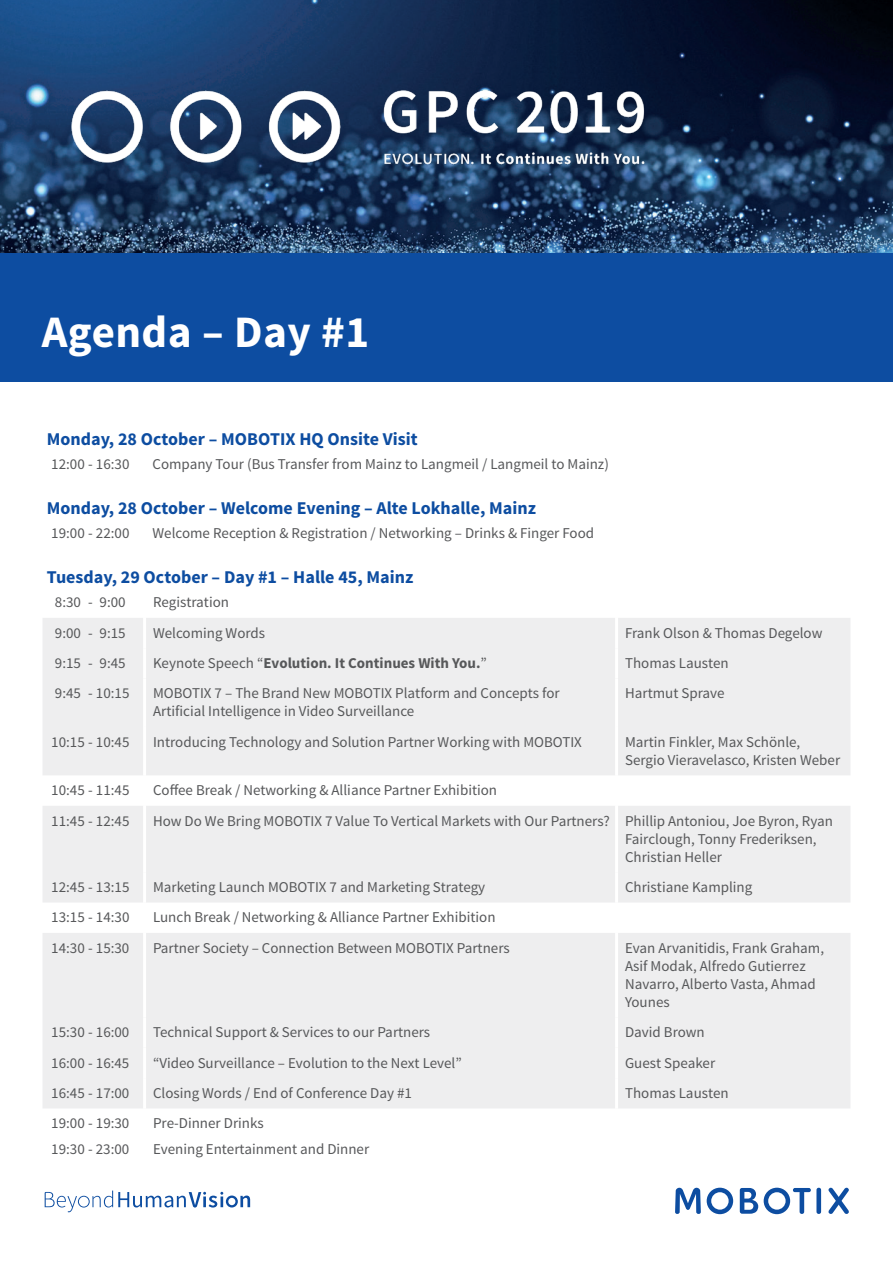
<style>
.page{position:relative;width:893px;height:1263px;background:#fff}
.page>*{position:absolute;margin:0;border:0;box-sizing:border-box;transform-origin:0 0}
.t1{font:700 45px "Source Sans Pro";letter-spacing:.01em;color:#fff}
.t2{font:700 18px "Source Sans Pro";color:#0d4da1}
.t3{font:15px/18px "Source Sans Pro";color:#57585a}
.t4{font:700 15px "Source Sans Pro";color:#57585a}
.s1{font-weight:400}
</style>
<div class="page">
<svg style="left:675px;top:1188px;width:26px;height:26px"></svg>
<svg style="left:740px;top:1188px;width:18px;height:26px"></svg>
<div style="left:816px;top:1188px;width:5px;height:26px;background:#0d4da1;border-radius:2px"></div>
<svg style="left:828px;top:1188px;width:21px;height:26px"></svg>
<svg style="left:707px;top:1188px;width:26px;height:26px"></svg>
<svg style="left:764px;top:1188px;width:47px;height:26px"></svg>
<svg style="left:45px;top:1190px;width:205px;height:22px"></svg>
<img style="left:0;top:0;width:893px;height:253px">
<svg style="left:43px;top:618px;width:807px;height:284px;background:#efeff0"></svg>
<div style="left:43px;top:933px;width:807px;height:175px;background:#eeeeef"></div>
<hr style="left:143px;top:618px;width:3px;height:30px;background:#fff">
<hr style="left:615px;top:618px;width:3px;height:30px;background:#fff">
<hr style="left:143px;top:648px;width:3px;height:31px;background:#fff">
<hr style="left:615px;top:648px;width:3px;height:31px;background:#fff">
<hr style="left:143px;top:679px;width:3px;height:48px;background:#fff">
<hr style="left:615px;top:679px;width:3px;height:48px;background:#fff">
<hr style="left:143px;top:727px;width:3px;height:48px;background:#fff">
<hr style="left:615px;top:727px;width:3px;height:48px;background:#fff">
<hr style="left:143px;top:775px;width:3px;height:31px;background:#fff">
<hr style="left:615px;top:775px;width:3px;height:31px;background:#fff">
<hr style="left:143px;top:806px;width:3px;height:66px;background:#fff">
<hr style="left:615px;top:806px;width:3px;height:66px;background:#fff">
<hr style="left:143px;top:872px;width:3px;height:30px;background:#fff">
<hr style="left:615px;top:872px;width:3px;height:30px;background:#fff">
<hr style="left:143px;top:933px;width:3px;height:84px;background:#fff">
<hr style="left:615px;top:933px;width:3px;height:84px;background:#fff">
<hr style="left:143px;top:1017px;width:3px;height:31px;background:#fff">
<hr style="left:615px;top:1017px;width:3px;height:31px;background:#fff">
<hr style="left:143px;top:1048px;width:3px;height:30px;background:#fff">
<hr style="left:615px;top:1048px;width:3px;height:30px;background:#fff">
<hr style="left:143px;top:1078px;width:3px;height:30px;background:#fff">
<hr style="left:615px;top:1078px;width:3px;height:30px;background:#fff">
<div style="left:0;top:253px;width:893px;height:128px;background:#0d4da1"></div>
<img style="left:65px;top:84px;width:285px;height:85px">
<img style="left:376px;top:78px;width:279px;height:98px">
<h1 class="t1" style="left:42px;top:303px;width:329px">Agenda – Day #1</h1>
<p class="t2" style="left:47px;top:428px;width:372px">Monday, 28 October – MOBOTIX HQ Onsite Visit</p>
<p class="t3" style="left:51px;top:455px;width:80px">12:00 - 16:30</p>
<p class="t3" style="left:153px;top:455px;width:458px">Company Tour (Bus Transfer from Mainz to Langmeil / Langmeil to Mainz)</p>
<p class="t2" style="left:47px;top:497px;width:491px">Monday, 28 October – Welcome Evening – Alte Lokhalle, Mainz</p>
<p class="t3" style="left:51px;top:524px;width:80px">19:00 - 22:00</p>
<p class="t3" style="left:153px;top:524px;width:443px">Welcome Reception &amp; Registration / Networking – Drinks &amp; Finger Food</p>
<p class="t2" style="left:47px;top:566px;width:368px">Tuesday, 29 October – Day #1 – Halle 45, Mainz</p>
<p class="t3" style="left:55px;top:593px;width:72px">8:30 - 9:00</p>
<p class="t3" style="left:153px;top:593px;width:77px">Registration</p>
<p class="t3" style="left:55px;top:624px;width:72px">9:00 ‑ 9:15</p>
<p class="t3" style="left:153px;top:624px;width:114px">Welcoming Words</p>
<p class="t3" style="left:625px;top:624px;width:199px">Frank Olson &amp; Thomas Degelow</p>
<p class="t3" style="left:55px;top:654px;width:72px">9:15 - 9:45</p>
<p class="t4" style="left:153px;top:653px;width:335px"><span class="s1">Keynote Speech “</span>Evolution. It Continues With You.<span class="s1">”</span></p>
<p class="t3" style="left:625px;top:654px;width:105px">Thomas Lausten</p>
<p class="t3" style="left:55px;top:685px;width:76px">9:45 - 10:15</p>
<p class="t3" style="left:153px;top:685px;width:408px">MOBOTIX 7 – The Brand New MOBOTIX Platform and Concepts for<br>Artificial Intelligence in Video Surveillance</p>
<p class="t3" style="left:625px;top:685px;width:101px">Hartmut Sprave</p>
<p class="t3" style="left:51px;top:733px;width:80px">10:15 - 10:45</p>
<p class="t3" style="left:153px;top:733px;width:430px">Introducing Technology and Solution Partner Working with MOBOTIX</p>
<p class="t3" style="left:625px;top:733px;width:217px">Martin Finkler, Max Schönle,<br>Sergio Vieravelasco, Kristen Weber</p>
<p class="t3" style="left:51px;top:781px;width:80px">10:45 - 11:45</p>
<p class="t3" style="left:153px;top:781px;width:346px">Coffee Break / Networking &amp; Alliance Partner Exhibition</p>
<p class="t3" style="left:51px;top:812px;width:80px">11:45 - 12:45</p>
<p class="t3" style="left:625px;top:812px;width:210px;text-indent:-472px">How Do We Bring MOBOTIX 7 Value To Vertical Markets with Our Partners? Phillip Antoniou, Joe Byron, Ryan<br>Fairclough, Tonny Frederiksen,<br>Christian Heller</p>
<p class="t3" style="left:51px;top:878px;width:80px">12:45 - 13:15</p>
<p class="t3" style="left:153px;top:878px;width:334px">Marketing Launch MOBOTIX 7 and Marketing Strategy</p>
<p class="t3" style="left:625px;top:878px;width:129px">Christiane Kampling</p>
<p class="t3" style="left:51px;top:909px;width:80px">13:15 - 14:30</p>
<p class="t3" style="left:153px;top:909px;width:344px">Lunch Break / Networking &amp; Alliance Partner Exhibition</p>
<p class="t3" style="left:51px;top:939px;width:80px">14:30 - 15:30</p>
<p class="t3" style="left:153px;top:939px;width:358px">Partner Society – Connection Between MOBOTIX Partners</p>
<p class="t3" style="left:625px;top:939px;width:201px">Evan Arvanitidis, Frank Graham,<br>Asif Modak, Alfredo Gutierrez<br>Navarro, Alberto Vasta, Ahmad<br>Younes</p>
<p class="t3" style="left:51px;top:1023px;width:80px">15:30 - 16:00</p>
<p class="t3" style="left:153px;top:1023px;width:279px">Technical Support &amp; Services to our Partners</p>
<p class="t3" style="left:625px;top:1023px;width:81px">David Brown</p>
<p class="t3" style="left:51px;top:1054px;width:80px">16:00 - 16:45</p>
<p class="t3" style="left:153px;top:1054px;width:310px">“Video Surveillance – Evolution to the Next Level”</p>
<p class="t3" style="left:625px;top:1054px;width:92px">Guest Speaker</p>
<p class="t3" style="left:51px;top:1084px;width:80px">16:45 - 17:00</p>
<p class="t3" style="left:153px;top:1084px;width:260px">Closing Words / End of Conference Day #1</p>
<p class="t3" style="left:625px;top:1084px;width:105px">Thomas Lausten</p>
<p class="t3" style="left:51px;top:1114px;width:80px">19:00 - 19:30</p>
<p class="t3" style="left:153px;top:1114px;width:112px">Pre-Dinner Drinks</p>
<p class="t3" style="left:51px;top:1141px;width:80px">19:30 - 23:00</p>
<p class="t3" style="left:153px;top:1141px;width:218px">Evening Entertainment and Dinner</p>
</div>
